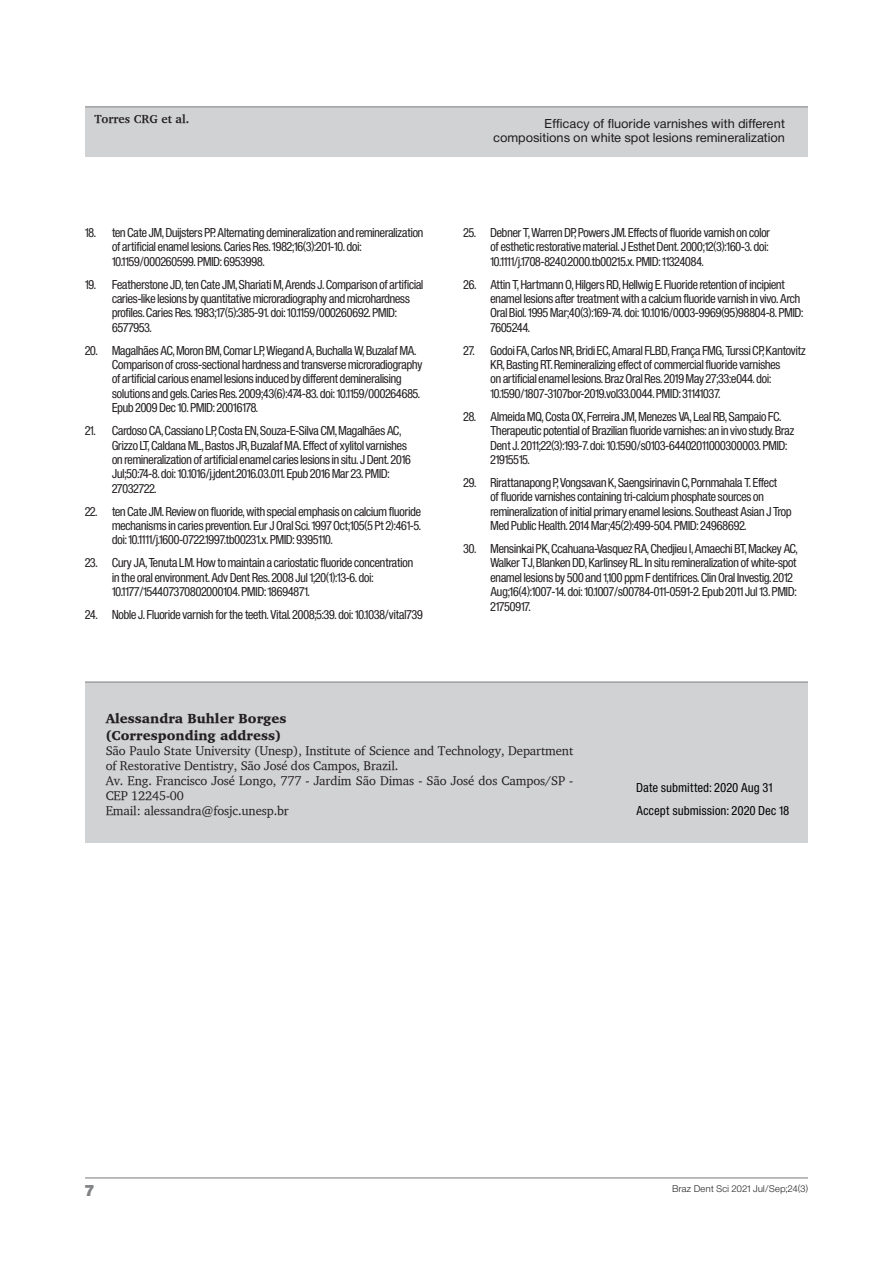
<style>
.page{position:relative;width:893px;height:1263px;background:#fff}
.page>*{position:absolute;margin:0;border:0;box-sizing:border-box;transform-origin:0 0}
.t1{font:15px "Sh Europa Nr 2 Ultra";color:#808285}
.t2{font:900 13.5px/16.2px "Charter";color:#231f20}
.t3{font:12.75px/15px "Charter";letter-spacing:-.01em;color:#231f20}
.t4{font:12px/14.4px "Sh Europa Nr 2 Con";color:#231f20}
.t5{font:12px/14.4px "Sh Europa Nr 2";letter-spacing:.05em;color:#231f20;text-align:right}
.t6{font:12px/23px "Sh Europa Nr 2 Con";letter-spacing:.05em;color:#000}
.t7{font:700 12px "Charter";color:#231f20}
.t8{font:9px "Sh Europa Nr 2 Light";letter-spacing:.05em;color:#231f20}
</style>
<div class="page">
<div style="left:85px;top:107px;width:723px;height:50px;background:#d1d2d4"></div>
<hr style="left:85px;top:106px;width:723px;height:1px;background:#808285">
<hr style="left:85px;top:1177px;width:723px;height:1px;background:#808285">
<div style="left:85px;top:682px;width:723px;height:161px;background:#d1d2d4"></div>
<hr style="left:85px;top:681px;width:723px;height:1px;background:#808285">
<p class="t7" style="left:94px;top:111px;width:96px">Torres CRG et al.</p>
<p class="t4" style="left:112px;top:225px;width:313px;text-indent:-27px">18. ten Cate JM, Duijsters PP. Alternating demineralization and remineralization of artificial enamel lesions. Caries Res. 1982;16(3):201-10. doi:<br>10.1159/000260599. PMID: 6953998.</p>
<p class="t4" style="left:112px;top:277px;width:313px;text-indent:-27px">19. Featherstone JD, ten Cate JM, Shariati M, Arends J. Comparison of artificial caries-like lesions by quantitative microradiography and microhardness profiles. Caries Res. 1983;17(5):385-91. doi: 10.1159/000260692. PMID:<br>6577953.</p>
<p class="t4" style="left:112px;top:343px;width:312px;text-indent:-27px">20. Magalhães AC, Moron BM, Comar LP, Wiegand A, Buchalla W, Buzalaf MA.<br>Comparison of cross-sectional hardness and transverse microradiography of artificial carious enamel lesions induced by different demineralising solutions and gels. Caries Res. 2009;43(6):474-83. doi: 10.1159/000264685.<br>Epub 2009 Dec 10. PMID: 20016178.</p>
<p class="t4" style="left:112px;top:424px;width:300px;text-indent:-27px">21. Cardoso CA, Cassiano LP, Costa EN, Souza-E-Silva CM, Magalhães AC, Grizzo LT, Caldana ML, Bastos JR, Buzalaf MA. Effect of xylitol varnishes on remineralization of artificial enamel caries lesions in situ. J Dent. 2016<br>Jul;50:74-8. doi: 10.1016/j.jdent.2016.03.011. Epub 2016 Mar 23. PMID:<br>27032722.</p>
<p class="t4" style="left:112px;top:504px;width:310px;text-align:justify;text-indent:-27px">22. ten Cate JM. Review on fluoride, with special emphasis on calcium fluoride mechanisms in caries prevention. Eur J Oral Sci. 1997 Oct;105(5 Pt 2):461-5. doi: 10.1111/j.1600-0722.1997.tb00231.x. PMID: 9395110.</p>
<p class="t4" style="left:112px;top:556px;width:303px;text-indent:-27px">23. Cury JA, Tenuta LM. How to maintain a cariostatic fluoride concentration in the oral environment. Adv Dent Res. 2008 Jul 1;20(1):13-6. doi:<br>10.1177/154407370802000104. PMID: 18694871.</p>
<p class="t4" style="left:85px;top:607px;width:339px">24. Noble J. Fluoride varnish for the teeth. Vital. 2008;5:39. doi: 10.1038/vital739</p>
<p class="t5" style="left:493px;top:116px;width:293px">Efficacy of fluoride varnishes with different compositions on white spot lesions remineralization</p>
<p class="t4" style="left:490px;top:225px;width:281px;text-indent:-27px">25. Debner T, Warren DP, Powers JM. Effects of fluoride varnish on color of esthetic restorative material. J Esthet Dent. 2000;12(3):160-3. doi:<br>10.1111/j.1708-8240.2000.tb00215.x. PMID: 11324084.</p>
<p class="t4" style="left:490px;top:277px;width:314px;text-indent:-27px">26. Attin T, Hartmann O, Hilgers RD, Hellwig E. Fluoride retention of incipient enamel lesions after treatment with a calcium fluoride varnish in vivo. Arch Oral Biol. 1995 Mar;40(3):169-74. doi: 10.1016/0003-9969(95)98804-8. PMID:<br>7605244.</p>
<p class="t4" style="left:490px;top:343px;width:316px;text-indent:-27px">27. Godoi FA, Carlos NR, Bridi EC, Amaral FLBD, França FMG, Turssi CP, Kantovitz KR, Basting RT. Remineralizing effect of commercial fluoride varnishes<br>on artificial enamel lesions. Braz Oral Res. 2019 May 27;33:e044. doi:<br>10.1590/1807-3107bor-2019.vol33.0044. PMID: 31141037.</p>
<p class="t4" style="left:490px;top:409px;width:305px;text-indent:-27px">28. Almeida MQ, Costa OX, Ferreira JM, Menezes VA, Leal RB, Sampaio FC.<br>Therapeutic potential of Brazilian fluoride varnishes: an in vivo study. Braz Dent J. 2011;22(3):193-7. doi: 10.1590/s0103-64402011000300003. PMID:<br>21915515.</p>
<p class="t4" style="left:490px;top:475px;width:302px;text-indent:-27px">29. Rirattanapong P, Vongsavan K, Saengsirinavin C, Pornmahala T. Effect<br>of fluoride varnishes containing tri-calcium phosphate sources on remineralization of initial primary enamel lesions. Southeast Asian J Trop Med Public Health. 2014 Mar;45(2):499-504. PMID: 24968692.</p>
<p class="t4" style="left:490px;top:541px;width:309px;text-indent:-27px">30. Mensinkai PK, Ccahuana-Vasquez RA, Chedjieu I, Amaechi BT, Mackey AC, Walker TJ, Blanken DD, Karlinsey RL. In situ remineralization of white-spot enamel lesions by 500 and 1,100 ppm F dentifrices. Clin Oral Investig. 2012<br>Aug;16(4):1007-14. doi: 10.1007/s00784-011-0591-2. Epub 2011 Jul 13. PMID:<br>21750917.</p>
<p class="t2" style="left:106px;top:710px;width:182px">Alessandra Buhler Borges (Corresponding address)</p>
<p class="t3" style="left:106px;top:742px;width:469px">São Paulo State University (Unesp), Institute of Science and Technology, Department of Restorative Dentistry, São José dos Campos, Brazil.<br>Av. Eng. Francisco José Longo, 777 - Jardim São Dimas - São José dos Campos/SP - CEP 12245-00<br>Email: alessandra@fosjc.unesp.br</p>
<p class="t6" style="left:636px;top:776px;width:154px">Date submitted: 2020 Aug 31<br>Accept submission: 2020 Dec 18</p>
<p class="t1" style="left:85px;top:1182px;width:10px">7</p>
<p class="t8" style="left:672px;top:1183px;width:137px">Braz Dent Sci 2021 Jul/Sep;24(3)</p>
</div>
